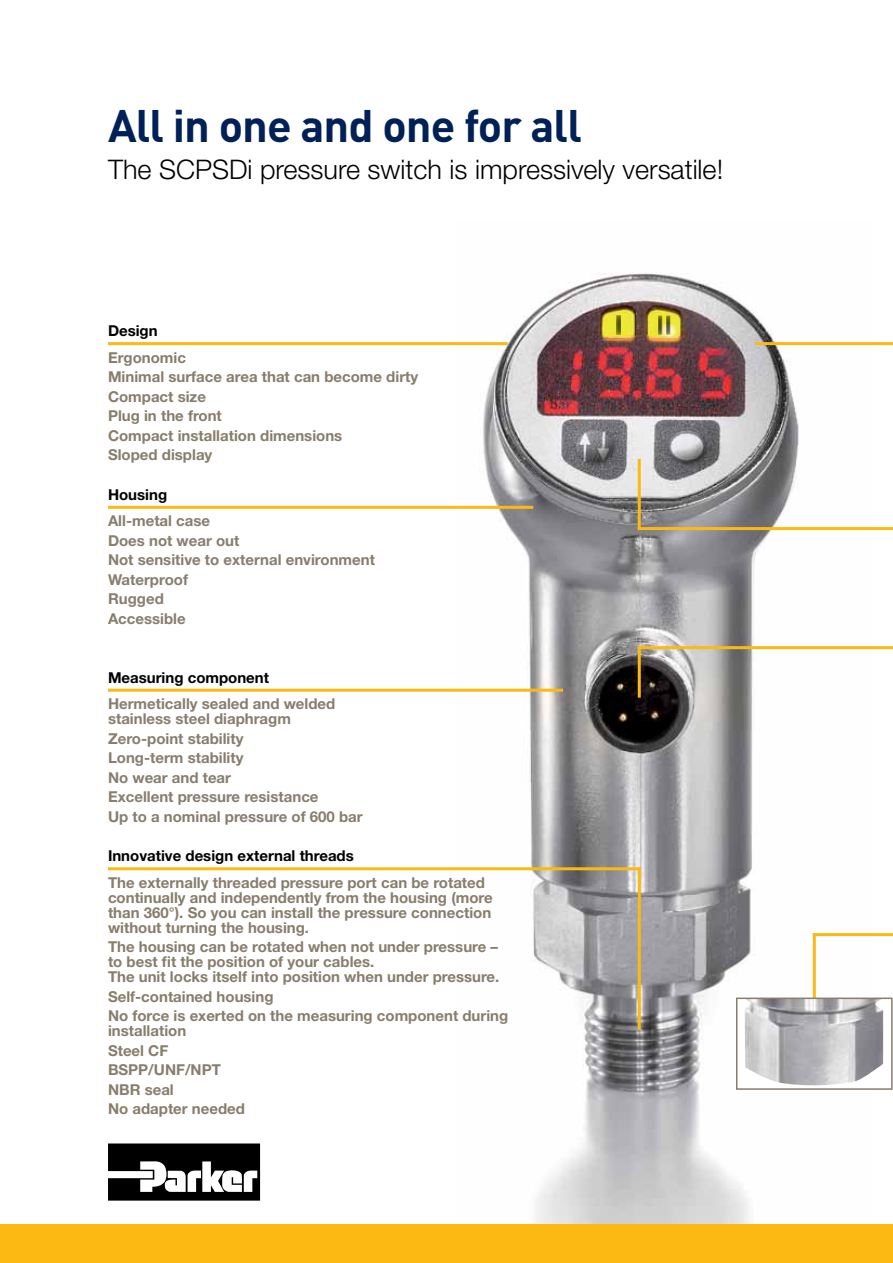
<style>
.page{position:relative;width:893px;height:1263px;background:#fff}
.page>*{position:absolute;margin:0;border:0;box-sizing:border-box;transform-origin:0 0}
.t1{font:700 45px "DINOT";letter-spacing:-.02em;color:#002157}
.t2{font:300 27px "Helvetica Neue LT Std";color:#000}
.t3{font:700 15px/19.5px "Helvetica Neue LT Std";color:#887d6c}
.t4{font:700 15px/19.5px "Helvetica Neue LT Std";color:#887d6e}
.t5{font:700 15px "Helvetica Neue LT Std";color:#000}
</style>
<div class="page">
<img style="left:455px;top:272px;width:416px;height:953px">
<svg style="left:108px;top:1143px;width:152px;height:57px"></svg>
<hr style="left:108px;top:342px;width:400px;height:3px;background:#fdb913">
<hr style="left:755px;top:342px;width:138px;height:3px;background:#fdb913">
<hr style="left:108px;top:506px;width:425px;height:3px;background:#fdb913">
<hr style="left:638px;top:527px;width:255px;height:3px;background:#fdb913">
<hr style="left:108px;top:689px;width:455px;height:3px;background:#fdb913">
<hr style="left:638px;top:646px;width:255px;height:3px;background:#fdb913">
<hr style="left:108px;top:867px;width:533px;height:3px;background:#fdb913">
<hr style="left:813px;top:933px;width:80px;height:3px;background:#fdb913">
<hr style="left:638px;top:867px;width:3px;height:163px;background:#fdb913">
<hr style="left:638px;top:459px;width:3px;height:71px;background:#fdb913">
<hr style="left:638px;top:646px;width:3px;height:52px;background:#fdb913">
<div style="left:0;top:1225px;width:893px;height:38px;background:#fdb913"></div>
<hr style="left:813px;top:933px;width:3px;height:65px;background:#fdb913">
<div style="left:737px;top:998px;width:155px;height:91px;background:#fff"></div>
<img style="left:745px;top:1000px;width:138px;height:86px">
<div style="left:736px;top:997px;width:157px;height:93px;border:2px solid #887d6e"></div>
<svg style="left:617px;top:315px;width:4px;height:20px"></svg>
<svg style="left:658px;top:315px;width:4px;height:20px"></svg>
<svg style="left:666px;top:315px;width:4px;height:20px"></svg>
<h1 class="t1" style="left:108px;top:96px;width:475px">All in one and one for all</h1>
<h2 class="t2" style="left:108px;top:153px;width:617px">The SCPSDi pressure switch is impressively versatile!</h2>
<p class="t5" style="left:108px;top:321px;width:51px">Design</p>
<p class="t3" style="left:108px;top:347px;width:312px">Ergonomic<br>Minimal surface area that can become dirty<br>Compact size<br>Plug in the front<br>Compact installation dimensions<br>Sloped display</p>
<p class="t5" style="left:108px;top:485px;width:61px">Housing</p>
<p class="t4" style="left:108px;top:511px;width:268px">All-metal case<br>Does not wear out<br>Not sensitive to external environment<br>Waterproof<br>Rugged<br>Accessible</p>
<p class="t5" style="left:108px;top:668px;width:163px">Measuring component</p>
<p class="t4" style="left:108px;top:696px;width:229px;line-height:15px">Hermetically sealed and welded stainless steel diaphragm</p>
<p class="t4" style="left:108px;top:728px;width:256px">Zero-point stability<br>Long-term stability<br>No wear and tear<br>Excellent pressure resistance<br>Up to a nominal pressure of 600 bar</p>
<p class="t5" style="left:108px;top:846px;width:247px">Innovative design external threads</p>
<p class="t3" style="left:108px;top:874px;width:386px;line-height:15px">The externally threaded pressure port can be rotated continually and independently from the housing (more than 360°). So you can install the pressure connection without turning the housing.</p>
<p class="t3" style="left:108px;top:939px;width:393px;line-height:15px">The housing can be rotated when not under pressure – to best fit the position of your cables.<br>The unit locks itself into position when under pressure.</p>
<p class="t3" style="left:108px;top:986px;width:402px">Self-contained housing<br>No force is exerted on the measuring component during</p>
<p class="t3" style="left:108px;top:1021px;width:138px">installation<br>Steel CF<br>BSPP/UNF/NPT<br>NBR seal<br>No adapter needed</p>
</div>
